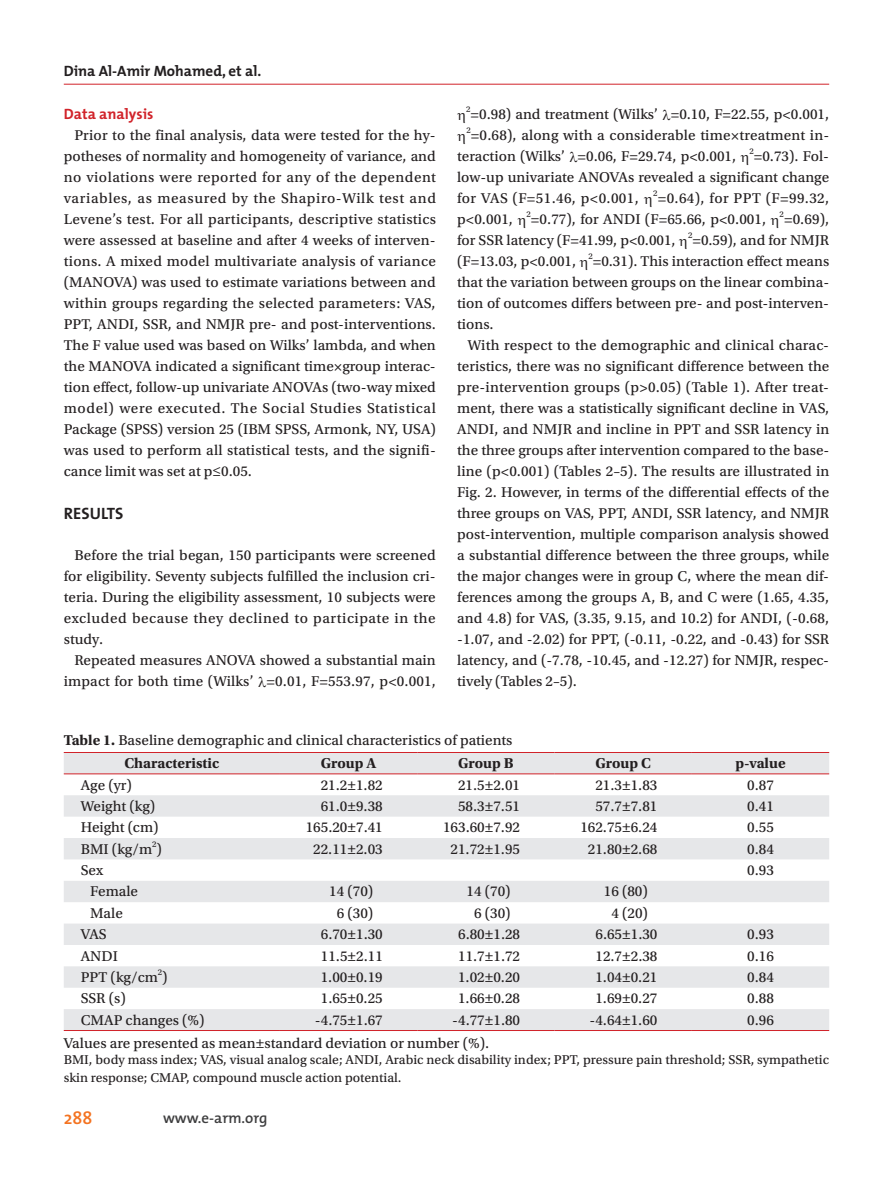
<style>
.page{position:relative;width:893px;height:1191px;background:#fff}
.page>*{position:absolute;margin:0;border:0;box-sizing:border-box;transform-origin:0 0}
.t1{font:600 18px "The Mix";color:#f47321}
.t2{font:700 16.5px "The Mix";color:#231f20}
.t3{font:15px/21px "Utopia Std Capt";color:#231f20;text-align:justify}
.t4{font:700 15px "Utopia Std";color:#231f20}
.t5{font:700 15px "The Mix";color:#231f20}
.t6{font:15px "Utopia Std Capt";letter-spacing:.025em;color:#231f20}
.t7{font:600 15px "The Mix";color:#3e3e3f}
.t8{font:700 15px "The Mix";color:#d1232a}
.t9{font:13.5px/18px "Utopia Std Capt";color:#231f20}
.t10{font:8.7px "Utopia Std Capt";color:#231f20}
.s1{font-family:"Utopia Std";font-weight:700}
</style>
<div class="page">
<hr style="left:64px;top:84px;width:765px;height:1px;background:#d1232a">
<svg style="left:64px;top:753px;width:765px;height:277px;fill:#e6e7e9"></svg>
<hr style="left:64px;top:752px;width:216px;height:1px;background:#d1232a">
<hr style="left:280px;top:752px;width:137px;height:1px;background:#d1232a">
<hr style="left:417px;top:752px;width:138px;height:1px;background:#d1232a">
<hr style="left:555px;top:752px;width:137px;height:1px;background:#d1232a">
<hr style="left:692px;top:752px;width:137px;height:1px;background:#d1232a">
<hr style="left:64px;top:773px;width:216px;height:1px;background:#d1232a">
<hr style="left:280px;top:773px;width:137px;height:1px;background:#d1232a">
<hr style="left:417px;top:773px;width:138px;height:1px;background:#d1232a">
<hr style="left:555px;top:773px;width:137px;height:1px;background:#d1232a">
<hr style="left:692px;top:773px;width:137px;height:1px;background:#d1232a">
<hr style="left:64px;top:1030px;width:216px;height:1px;background:#d1232a">
<hr style="left:280px;top:1030px;width:137px;height:1px;background:#d1232a">
<hr style="left:417px;top:1030px;width:138px;height:1px;background:#d1232a">
<hr style="left:555px;top:1030px;width:137px;height:1px;background:#d1232a">
<hr style="left:692px;top:1030px;width:137px;height:1px;background:#d1232a">
<p class="t5" style="left:64px;top:59px;width:199px">Dina Al-Amir Mohamed, et al.</p>
<p class="t8" style="left:64px;top:101px;width:91px">Data analysis</p>
<p class="t3" style="left:64px;top:125px;width:374px;text-indent:11px">Prior to the final analysis, data were tested for the hy&shy;potheses of normality and homogeneity of variance, and no violations were reported for any of the dependent variables, as measured by the Shapiro-Wilk test and Levene’s test. For all participants, descriptive statistics were assessed at baseline and after 4 weeks of interven&shy;tions. A mixed model multivariate analysis of variance (MANOVA) was used to estimate variations between and within groups regarding the selected parameters: VAS, PPT, ANDI, SSR, and NMJR pre- and post-interventions.<br>The F value used was based on Wilks’ lambda, and when the MANOVA indicated a significant time×group interac&shy;tion effect, follow‐up univariate ANOVAs (two-way mixed model) were executed. The Social Studies Statistical Package (SPSS) version 25 (IBM SPSS, Armonk, NY, USA) was used to perform all statistical tests, and the signifi&shy;cance limit was set at p≤0.05.</p>
<p class="t2" style="left:64px;top:500px;width:61px">RESULTS</p>
<p class="t3" style="left:64px;top:545px;width:374px;text-indent:11px">Before the trial began, 150 participants were screened for eligibility. Seventy subjects fulfilled the inclusion cri&shy;teria. During the eligibility assessment, 10 subjects were excluded because they declined to participate in the study.</p>
<p class="t3" style="left:64px;top:650px;width:374px;text-align:right">Repeated measures ANOVA showed a substantial main impact for both time (Wilks’ =0.01, F=553.97, p&lt;0.001,</p>
<p class="t10" style="left:466px;top:104px;width:6px">2</p>
<p class="t3" style="left:471px;top:104px;width:360px">=0.98) and treatment (Wilks’ =0.10, F=22.55, p&lt;0.001,</p>
<p class="t10" style="left:466px;top:125px;width:6px">2</p>
<p class="t3" style="left:457px;top:125px;width:374px;text-indent:14px">=0.68), along with a considerable time×treatment in&shy;teraction (Wilks’ =0.06, F=29.74, p&lt;0.001,</p>
<p class="t10" style="left:749px;top:146px;width:6px">2</p>
<p class="t3" style="left:457px;top:146px;width:374px;text-indent:297px">=0.73). Fol&shy;low‐up univariate ANOVAs revealed a significant change for VAS (F=51.46, p&lt;0.001,</p>
<p class="t10" style="left:653px;top:188px;width:6px">2</p>
<p class="t6" style="left:658px;top:190px;width:173px">=0.64), for PPT (F=99.32,</p>
<p class="t10" style="left:526px;top:209px;width:6px">2</p>
<p class="t3" style="left:531px;top:209px;width:237px">=0.77), for ANDI (F=65.66, p&lt;0.001,</p>
<p class="t10" style="left:780px;top:209px;width:6px">2</p>
<p class="t3" style="left:784px;top:209px;width:47px">=0.69),</p>
<p class="t3" style="left:457px;top:230px;width:220px">for SSR latency (F=41.99, p&lt;0.001,</p>
<p class="t10" style="left:688px;top:230px;width:6px">2</p>
<p class="t3" style="left:692px;top:230px;width:138px">=0.59), and for NMJR</p>
<p class="t3" style="left:457px;top:251px;width:121px">(F=13.03, p&lt;0.001,</p>
<p class="t10" style="left:588px;top:251px;width:6px">2</p>
<p class="t3" style="left:457px;top:209px;width:57px">p&lt;0.001,</p>
<p class="t3" style="left:457px;top:251px;width:374px;text-indent:136px">=0.31). This interaction effect means that the variation between groups on the linear combina&shy;tion of outcomes differs between pre- and post-interven&shy;tions.</p>
<p class="t3" style="left:457px;top:335px;width:374px;text-indent:11px">With respect to the demographic and clinical charac&shy;teristics, there was no significant difference between the pre-intervention groups (p&gt;0.05) (Table 1). After treat&shy;ment, there was a statistically significant decline in VAS, ANDI, and NMJR and incline in PPT and SSR latency in the three groups after intervention compared to the base&shy;line (p&lt;0.001) (Tables 2–5). The results are illustrated in Fig. 2. However, in terms of the differential effects of the three groups on VAS, PPT, ANDI, SSR latency, and NMJR post-intervention, multiple comparison analysis showed a substantial difference between the three groups, while the major changes were in group C, where the mean dif&shy;ferences among the groups A, B, and C were (1.65, 4.35, and 4.8) for VAS, (3.35, 9.15, and 10.2) for ANDI, (-0.68, -1.07, and -2.02) for PPT, (-0.11, -0.22, and -0.43) for SSR latency, and (-7.78, -10.45, and -12.27) for NMJR, respec&shy;tively (Tables 2–5).</p>
<p class="t3" style="left:64px;top:730px;width:450px"><span class="s1">Table 1.</span> Baseline demographic and clinical characteristics of patients</p>
<p class="t4" style="left:124px;top:754px;width:97px">Characteristic</p>
<p class="t4" style="left:321px;top:754px;width:57px">Group A</p>
<p class="t4" style="left:458px;top:754px;width:57px">Group B</p>
<p class="t4" style="left:595px;top:754px;width:57px">Group C</p>
<p class="t4" style="left:735px;top:754px;width:52px">p-value</p>
<p class="t3" style="left:81px;top:774px;width:53px">Age (yr)</p>
<p class="t3" style="left:321px;top:774px;width:63px">21.2±1.82</p>
<p class="t3" style="left:458px;top:774px;width:63px">21.5±2.01</p>
<p class="t3" style="left:595px;top:774px;width:63px">21.3±1.83</p>
<p class="t3" style="left:747px;top:774px;width:28px">0.87</p>
<p class="t3" style="left:81px;top:796px;width:76px">Weight (kg)</p>
<p class="t3" style="left:321px;top:796px;width:63px">61.0±9.38</p>
<p class="t3" style="left:458px;top:796px;width:63px">58.3±7.51</p>
<p class="t3" style="left:595px;top:796px;width:63px">57.7±7.81</p>
<p class="t3" style="left:747px;top:796px;width:28px">0.41</p>
<p class="t3" style="left:81px;top:817px;width:79px">Height (cm)</p>
<p class="t3" style="left:306px;top:817px;width:79px">165.20±7.41</p>
<p class="t3" style="left:443px;top:817px;width:79px">163.60±7.92</p>
<p class="t3" style="left:580px;top:817px;width:79px">162.75±6.24</p>
<p class="t3" style="left:747px;top:817px;width:28px">0.55</p>
<p class="t3" style="left:81px;top:838px;width:83px">BMI (kg/m )</p>
<p class="t10" style="left:152px;top:839px;width:6px">2</p>
<p class="t3" style="left:313px;top:838px;width:71px">22.11±2.03</p>
<p class="t3" style="left:451px;top:838px;width:71px">21.72±1.95</p>
<p class="t3" style="left:588px;top:838px;width:71px">21.80±2.68</p>
<p class="t3" style="left:747px;top:838px;width:28px">0.84</p>
<p class="t3" style="left:81px;top:860px;width:24px">Sex</p>
<p class="t3" style="left:747px;top:860px;width:28px">0.93</p>
<p class="t3" style="left:90px;top:881px;width:49px">Female</p>
<p class="t3" style="left:329px;top:881px;width:45px">14 (70)</p>
<p class="t3" style="left:467px;top:881px;width:45px">14 (70)</p>
<p class="t3" style="left:604px;top:881px;width:45px">16 (80)</p>
<p class="t3" style="left:90px;top:902px;width:34px">Male</p>
<p class="t3" style="left:337px;top:902px;width:38px">6 (30)</p>
<p class="t3" style="left:474px;top:902px;width:38px">6 (30)</p>
<p class="t3" style="left:611px;top:902px;width:38px">4 (20)</p>
<p class="t3" style="left:81px;top:924px;width:27px">VAS</p>
<p class="t3" style="left:321px;top:924px;width:63px">6.70±1.30</p>
<p class="t3" style="left:458px;top:924px;width:63px">6.80±1.28</p>
<p class="t3" style="left:595px;top:924px;width:63px">6.65±1.30</p>
<p class="t3" style="left:747px;top:924px;width:28px">0.93</p>
<p class="t3" style="left:81px;top:945px;width:39px">ANDI</p>
<p class="t3" style="left:321px;top:945px;width:63px">11.5±2.11</p>
<p class="t3" style="left:458px;top:945px;width:63px">11.7±1.72</p>
<p class="t3" style="left:595px;top:945px;width:63px">12.7±2.38</p>
<p class="t3" style="left:747px;top:945px;width:28px">0.16</p>
<p class="t3" style="left:81px;top:967px;width:88px">PPT (kg/cm )</p>
<p class="t10" style="left:158px;top:967px;width:6px">2</p>
<p class="t3" style="left:321px;top:967px;width:63px">1.00±0.19</p>
<p class="t3" style="left:458px;top:967px;width:63px">1.02±0.20</p>
<p class="t3" style="left:595px;top:967px;width:63px">1.04±0.21</p>
<p class="t3" style="left:747px;top:967px;width:28px">0.84</p>
<p class="t3" style="left:81px;top:988px;width:46px">SSR (s)</p>
<p class="t3" style="left:321px;top:988px;width:63px">1.65±0.25</p>
<p class="t3" style="left:458px;top:988px;width:63px">1.66±0.28</p>
<p class="t3" style="left:595px;top:988px;width:63px">1.69±0.27</p>
<p class="t3" style="left:747px;top:988px;width:28px">0.88</p>
<p class="t3" style="left:81px;top:1009px;width:125px">CMAP changes (%)</p>
<p class="t3" style="left:315px;top:1009px;width:69px">-4.75±1.67</p>
<p class="t3" style="left:452px;top:1009px;width:69px">-4.77±1.80</p>
<p class="t3" style="left:590px;top:1009px;width:69px">-4.64±1.60</p>
<p class="t3" style="left:747px;top:1009px;width:28px">0.96</p>
<p class="t3" style="left:64px;top:1032px;width:427px">Values are presented as mean±standard deviation or number (%).</p>
<p class="t9" style="left:64px;top:1051px;width:767px">BMI, body mass index; VAS, visual analog scale; ANDI, Arabic neck disability index; PPT, pressure pain threshold; SSR, sympathetic skin response; CMAP, compound muscle action potential.</p>
<p class="t1" style="left:64px;top:1102px;width:30px">288</p>
<p class="t7" style="left:163px;top:1105px;width:106px">www.e-arm.org</p>
</div>
